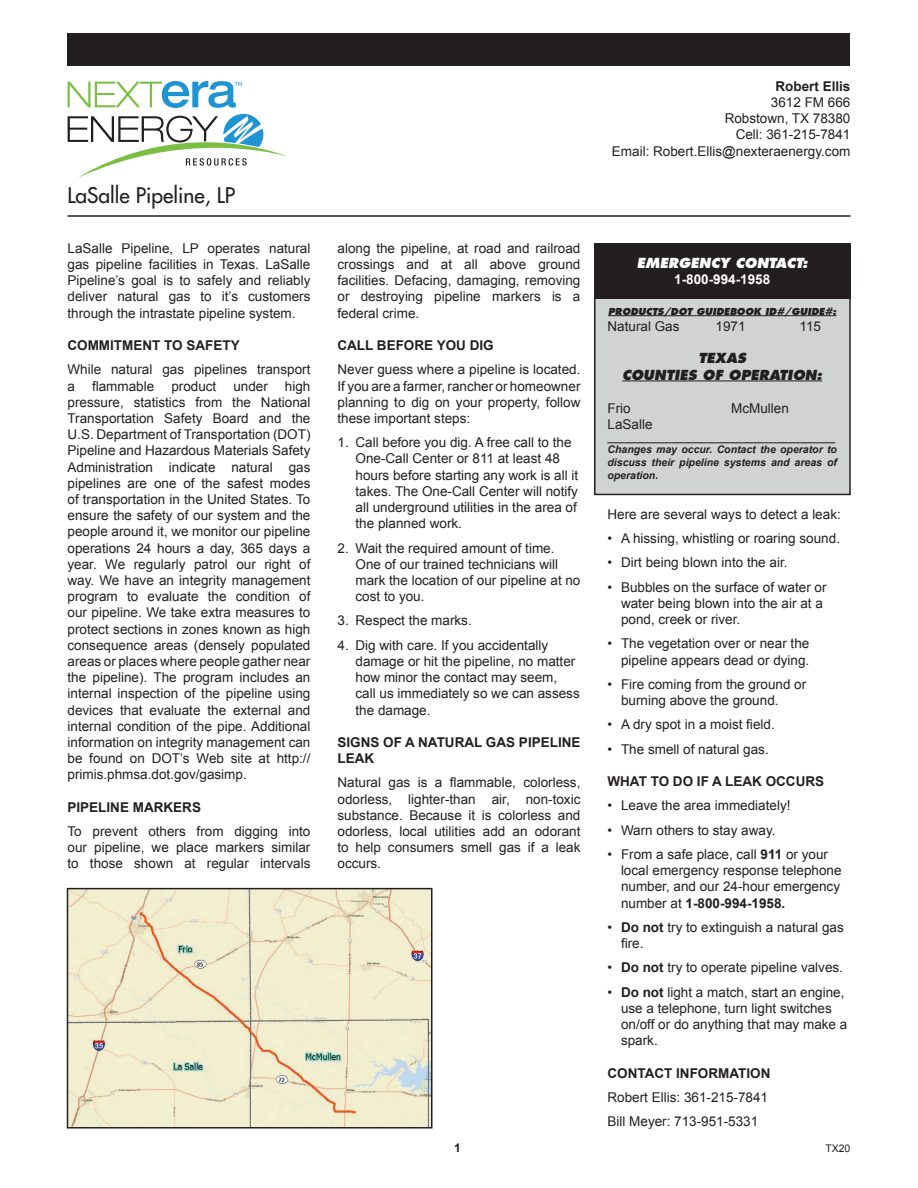
<style>
.page{position:relative;width:918px;height:1188px;background:#fff}
.page>*{position:absolute;margin:0;border:0;box-sizing:border-box;transform-origin:0 0}
.t1{font:21px "Futura";color:#231f20}
.t2{font:13.5px/16.2px "Arial";color:#231f20}
.t3{font:700 13.5px/16.2px "Arial";color:#231f20}
.t4{font:italic 800 13.5px "Futura";color:#231f20}
.t5{font:italic 800 13.5px "Futura";color:#fff}
.t6{font:700 13.5px "Arial";color:#fff}
.t7{font:700 12px "Arial";color:#231f20}
.t8{font:italic 700 10.5px/12.6px "Arial";color:#231f20;text-align:justify}
.t9{font:10.5px "Arial";color:#231f20}
.t10{font:italic 800 9.3px "Futura";color:#231f20}
.s1{font-weight:700}
</style>
<div class="page">
<div style="left:595px;top:244px;width:255px;height:250px;background:#d1d2d4"></div>
<div style="left:594px;top:243px;width:257px;height:252px;border:2px solid #231f20"></div>
<hr style="left:68px;top:215px;width:782px;height:2px;background:#231f20">
<div style="left:594px;top:244px;width:256px;height:54px;background:#231f20"></div>
<hr style="left:608px;top:315px;width:228px;height:1px;background:#231f20">
<hr style="left:622px;top:381px;width:200px;height:1px;background:#231f20">
<div style="left:68px;top:34px;width:782px;height:32px;background:#231f20"></div>
<svg style="left:68px;top:81px;width:174px;height:27px"></svg>
<svg style="left:68px;top:114px;width:220px;height:64px"></svg>
<img style="left:70px;top:891px;width:359px;height:235px">
<div style="left:67px;top:888px;width:365px;height:241px;border:2px solid #231f20"></div>
<p class="t1" style="left:68px;top:182px;width:169px">LaSalle Pipeline, LP</p>
<p class="t2" style="left:68px;top:240px;width:244px;text-align:justify">LaSalle Pipeline, LP operates natural gas pipeline facilities in Texas. LaSalle Pipeline’s goal is to safely and reliably deliver natural gas to it’s customers through the intrastate pipeline system.</p>
<p class="t3" style="left:68px;top:338px;width:174px">COMMITMENT TO SAFETY</p>
<p class="t2" style="left:68px;top:362px;width:244px">While natural gas pipelines transport a</p>
<p class="t2" style="left:92px;top:378px;width:64px">flammable</p>
<p class="t2" style="left:171px;top:378px;width:47px">product</p>
<p class="t2" style="left:233px;top:378px;width:36px">under</p>
<p class="t2" style="left:68px;top:378px;width:245px;text-align:justify;text-indent:217px">high pressure, statistics from the National Transportation Safety Board and the U.S. Department of Transportation (DOT)<br>Pipeline and Hazardous Materials Safety Administration indicate natural gas pipelines are one of the safest modes of transportation in the United States. To ensure the safety of our system and the people around it, we monitor our pipeline operations 24 hours a day, 365 days a year. We regularly patrol our right of way. We have an integrity management program to evaluate the condition of our pipeline. We take extra measures to protect sections in zones known as high consequence areas (densely populated areas or places where people gather near the pipeline). The program includes an internal inspection of the pipeline using devices that evaluate the external and internal condition of the pipe. Additional information on integrity management can be found on DOT’s Web site at http:// primis.phmsa.dot.gov/gasimp.</p>
<p class="t3" style="left:68px;top:799px;width:135px">PIPELINE MARKERS</p>
<p class="t2" style="left:68px;top:823px;width:244px;text-align:justify">To prevent others from digging into our pipeline, we place markers similar to those shown at regular intervals</p>
<p class="t3" style="left:775px;top:78px;width:77px">Robert Ellis</p>
<p class="t2" style="left:771px;top:94px;width:81px">3612 FM 666</p>
<p class="t2" style="left:725px;top:111px;width:127px">Robstown, TX 78380</p>
<p class="t2" style="left:736px;top:127px;width:116px">Cell: 361-215-7841</p>
<p class="t2" style="left:612px;top:143px;width:240px">Email: Robert.Ellis@nexteraenergy.com</p>
<p class="t2" style="left:338px;top:240px;width:244px;text-align:justify">along the pipeline, at road and railroad crossings and at all above ground facilities. Defacing, damaging, removing or destroying pipeline markers is a federal crime.</p>
<p class="t3" style="left:338px;top:338px;width:158px">CALL BEFORE YOU DIG</p>
<p class="t2" style="left:338px;top:362px;width:245px;text-align:justify">Never guess where a pipeline is located.<br>If you are a farmer, rancher or homeowner planning to dig on your property, follow these important steps:</p>
<p class="t2" style="left:356px;top:435px;width:224px;text-indent:-18px">1. Call before you dig. A free call to the One-Call Center or 811 at least 48 hours before starting any work is all it takes. The One-Call Center will notify all underground utilities in the area of the planned work.</p>
<p class="t2" style="left:356px;top:540px;width:227px;text-indent:-18px">2. Wait the required amount of time.<br>One of our trained technicians will mark the location of our pipeline at no cost to you.</p>
<p class="t2" style="left:338px;top:613px;width:136px">3. Respect the marks.</p>
<p class="t2" style="left:356px;top:637px;width:226px;text-indent:-18px">4. Dig with care. If you accidentally damage or hit the pipeline, no matter how minor the contact may seem, call us immediately so we can assess the damage.</p>
<p class="t3" style="left:338px;top:735px;width:245px">SIGNS OF A NATURAL GAS PIPELINE<br>LEAK</p>
<p class="t2" style="left:338px;top:775px;width:244px;text-align:justify">Natural gas is a flammable, colorless, odorless, lighter-than air, non-toxic substance. Because it is colorless and odorless, local utilities add an odorant to help consumers smell gas if a leak occurs.</p>
<p class="t5" style="left:637px;top:254px;width:172px">EMERGENCY CONTACT:</p>
<p class="t6" style="left:674px;top:271px;width:98px">1-800-994-1958</p>
<p class="t10" style="left:608px;top:305px;width:230px">PRODUCTS/DOT GUIDEBOOK ID#/GUIDE#:</p>
<p class="t2" style="left:608px;top:318px;width:74px">Natural Gas</p>
<p class="t2" style="left:716px;top:318px;width:32px">1971</p>
<p class="t2" style="left:799px;top:318px;width:23px">115</p>
<p class="t4" style="left:698px;top:350px;width:49px">TEXAS</p>
<p class="t4" style="left:622px;top:366px;width:202px">COUNTIES OF OPERATION:</p>
<p class="t2" style="left:608px;top:400px;width:25px">Frio</p>
<p class="t2" style="left:608px;top:416px;width:47px">LaSalle</p>
<p class="t2" style="left:731px;top:400px;width:59px">McMullen</p>
<p class="t8" style="left:608px;top:431px;width:229px">_______________________________________</p>
<p class="t8" style="left:608px;top:444px;width:231px">Changes may occur. Contact the operator to discuss their pipeline systems and areas of operation.</p>
<p class="t2" style="left:608px;top:506px;width:235px">Here are several ways to detect a leak:</p>
<p class="t2" style="left:608px;top:530px;width:234px">• A hissing, whistling or roaring sound.</p>
<p class="t2" style="left:608px;top:555px;width:182px">• Dirt being blown into the air.</p>
<p class="t2" style="left:621px;top:579px;width:207px;text-indent:-14px">• Bubbles on the surface of water or water being blown into the air at a pond, creek or river.</p>
<p class="t2" style="left:608px;top:636px;width:203px;text-align:right">• The vegetation over or near the pipeline appears dead or dying.</p>
<p class="t2" style="left:621px;top:676px;width:187px;text-indent:-14px">• Fire coming from the ground or burning above the ground.</p>
<p class="t2" style="left:608px;top:717px;width:169px">• A dry spot in a moist field.</p>
<p class="t2" style="left:608px;top:741px;width:163px">• The smell of natural gas.</p>
<p class="t3" style="left:608px;top:774px;width:218px">WHAT TO DO IF A LEAK OCCURS</p>
<p class="t2" style="left:608px;top:798px;width:185px">• Leave the area immediately!</p>
<p class="t2" style="left:608px;top:822px;width:170px">• Warn others to stay away.</p>
<p class="t2" style="left:621px;top:846px;width:222px;text-indent:-14px">• From a safe place, call <span class="s1">911</span> or your local emergency response telephone number, and our 24-hour emergency number at <span class="s1">1-800-994-1958.</span></p>
<p class="t2" style="left:621px;top:919px;width:224px;text-indent:-14px">• <span class="s1">Do not</span> try to extinguish a natural gas fire.</p>
<p class="t2" style="left:608px;top:960px;width:237px">• <span class="s1">Do not</span> try to operate pipeline valves.</p>
<p class="t2" style="left:621px;top:984px;width:228px;text-indent:-14px">• <span class="s1">Do not</span> light a match, start an engine, use a telephone, turn light switches on/off or do anything that may make a spark.</p>
<p class="t3" style="left:608px;top:1065px;width:164px">CONTACT INFORMATION</p>
<p class="t2" style="left:608px;top:1089px;width:162px">Robert Ellis: 361-215-7841</p>
<p class="t2" style="left:608px;top:1114px;width:152px">Bill Meyer: 713-951-5331</p>
<p class="t7" style="left:454px;top:1140px;width:8px">1</p>
<p class="t9" style="left:825px;top:1141px;width:27px">TX20</p>
</div>
